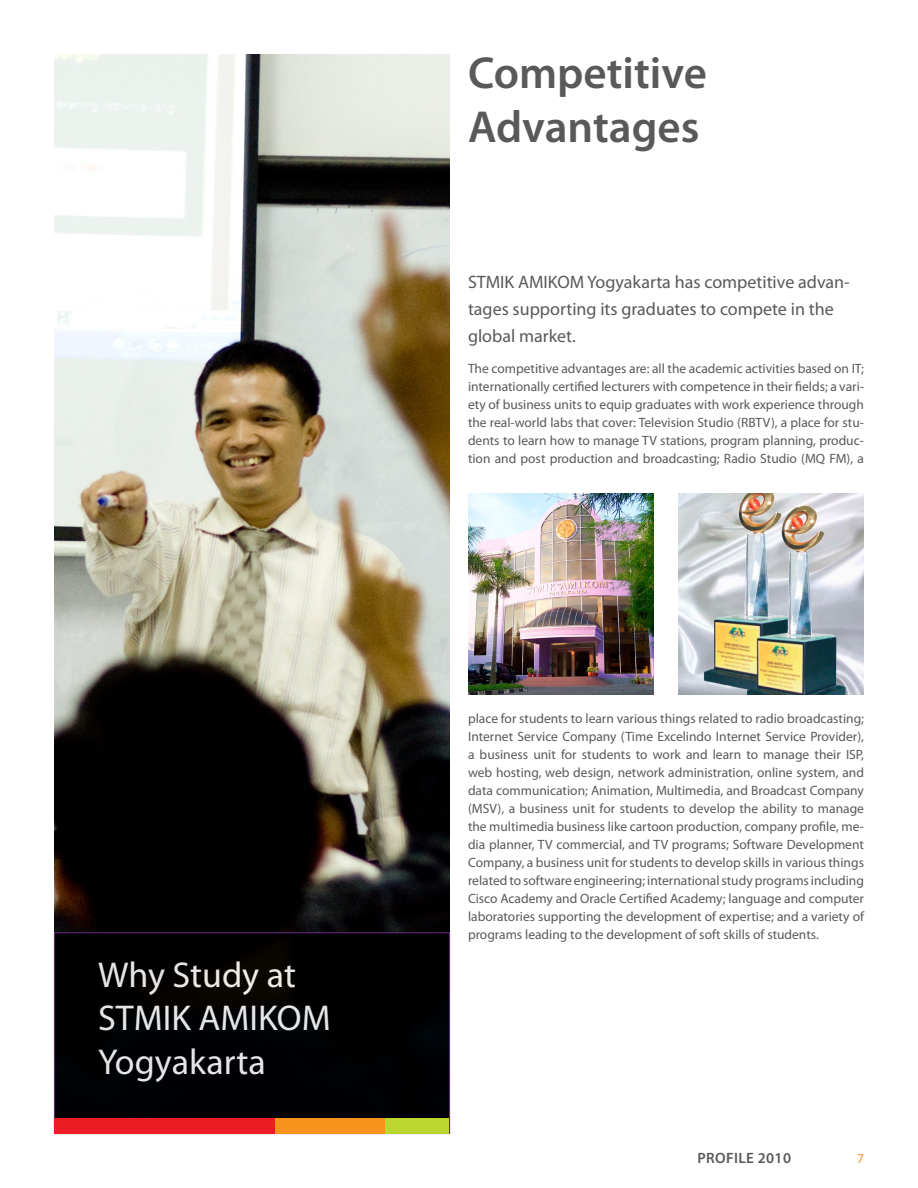
<style>
.page{position:relative;width:918px;height:1188px;background:#fff}
.page>*{position:absolute;margin:0;border:0;box-sizing:border-box;transform-origin:0 0}
.t1{font:600 45px/54px "Myriad Pro";color:#58595b}
.t2{font:36px/43.2px "Myriad Pro";color:#fff}
.t3{font:18px/27px "Myriad Pro";color:#58595b}
.t4{font:600 15px "Myriad Pro";letter-spacing:.025em;color:#58595b}
.t5{font:13.5px/18px "Myriad Pro";color:#58595b;text-align:justify}
</style>
<div class="page">
<img style="left:54px;top:54px;width:396px;height:878px">
<div style="left:54px;top:933px;width:396px;height:201px;background:#000"></div>
<div style="left:54px;top:1118px;width:223px;height:16px;background:#ed1c24"></div>
<div style="left:276px;top:1118px;width:173px;height:16px;background:#f7931d"></div>
<div style="left:385px;top:1118px;width:64px;height:16px;background:#bcd631"></div>
<img style="left:468px;top:493px;width:185px;height:202px">
<img style="left:679px;top:493px;width:185px;height:202px">
<h2 class="t2" style="left:98px;top:953px;width:234px">Why Study at<br>STMIK AMIKOM<br>Yogyakarta</h2>
<h1 class="t1" style="left:468px;top:45px;width:240px">Competitive<br>Advantages</h1>
<h3 class="t3" style="left:468px;top:268px;width:383px">STMIK AMIKOM Yogyakarta has competitive advan&shy;tages supporting its graduates to compete in the global market.</h3>
<p class="t5" style="left:468px;top:359px;width:398px">The competitive advantages are: all the academic activities based on IT; internationally certified lecturers with competence in their fields; a vari&shy;ety of business units to equip graduates with work experience through the real-world labs that cover: Television Studio (RBTV), a place for stu&shy;dents to learn how to manage TV stations, program planning, produc&shy;tion and post production and broadcasting; Radio Studio (MQ FM), a</p>
<p class="t5" style="left:468px;top:709px;width:398px">place for students to learn various things related to radio broadcasting; Internet Service Company (Time Excelindo Internet Service Provider), a business unit for students to work and learn to manage their ISP, web hosting, web design, network administration, online system, and data communication; Animation, Multimedia, and Broadcast Company (MSV), a business unit for students to develop the ability to manage the multimedia business like cartoon production, company profile, me&shy;dia planner, TV commercial, and TV programs; Software Development Company, a business unit for students to develop skills in various things related to software engineering; international study programs including Cisco Academy and Oracle Certified Academy; language and computer laboratories supporting the development of expertise; and a variety of programs leading to the development of soft skills of students.</p>
<p class="t4" style="left:698px;top:1148px;width:95px">PROFILE 2010</p>
</div>
